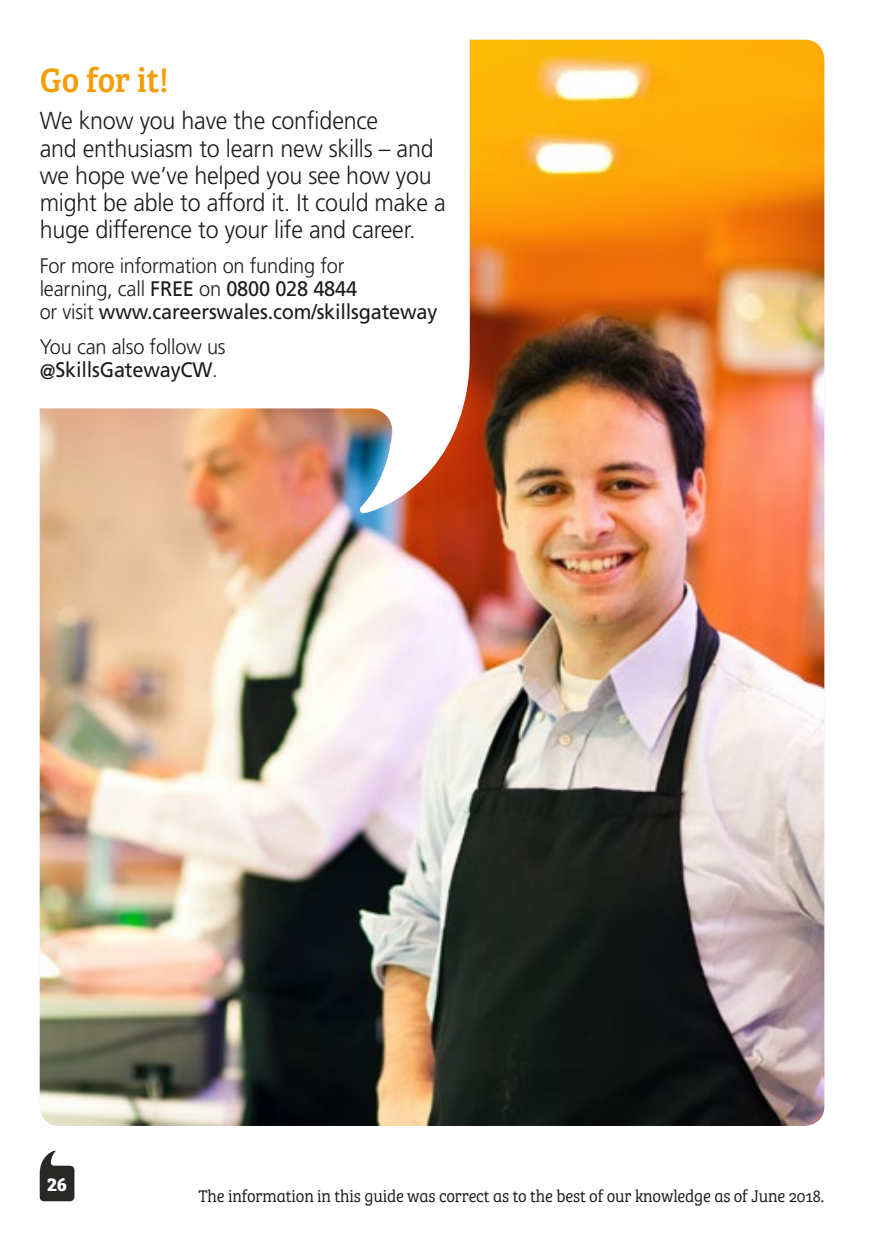
<style>
.page{position:relative;width:874px;height:1241px;background:#fff}
.page>*{position:absolute;margin:0;border:0;box-sizing:border-box;transform-origin:0 0}
.t1{font:35px "Bree Serif";color:#f59c00;scale:.95 1}
.t2{font:300 24.5px/27.1px "Frutiger LT Std";letter-spacing:-.01em;color:#1d1d1b;scale:.95 1}
.t3{font:300 21px/22.8px "Frutiger LT Std";letter-spacing:-.01em;color:#1d1d1b;scale:.95 1}
.t4{font:21px "Frutiger";letter-spacing:-.01em;color:#1d1d1b;scale:.95 1}
.t5{font:700 19.25px "Bree Serif";color:#fff}
.t6{font:300 17.5px "Bree Serif";letter-spacing:-.01em;color:#1d1d1b;scale:.95 1}
.s1{font-family:"Frutiger";font-weight:400}
.s2{font-family:"Frutiger LT Std";font-weight:300}
</style>
<div class="page">
<img style="left:40px;top:40px;width:783px;height:1085px">
<svg style="left:39px;top:40px;width:430px;height:474px"></svg>
<svg style="left:40px;top:1150px;width:34px;height:50px"></svg>
<h1 class="t1" style="left:40px;top:54px;width:137px">Go for it!</h1>
<p class="t2" style="left:40px;top:108px;width:429px">We know you have the confidence<br>and enthusiasm to learn new skills – and we hope we’ve helped you see how you might be able to afford it. It could make a huge difference to your life and career.</p>
<p class="t3" style="left:40px;top:255px;width:335px">For more information on funding for learning, call <span class="s1">FREE</span> on <span class="s1">0800 028 4844</span></p>
<p class="t4" style="left:40px;top:299px;width:420px"><span class="s2">or visit</span> www.careerswales.com/skillsgateway</p>
<p class="t3" style="left:40px;top:335px;width:197px">You can also follow us</p>
<p class="t4" style="left:40px;top:357px;width:189px">@SkillsGatewayCW<span class="s2">.</span></p>
<p class="t5" style="left:47px;top:1168px;width:21px">26</p>
<p class="t6" style="left:198px;top:1182px;width:660px">The information in this guide was correct as to the best of our knowledge as of June 2018.</p>
</div>
